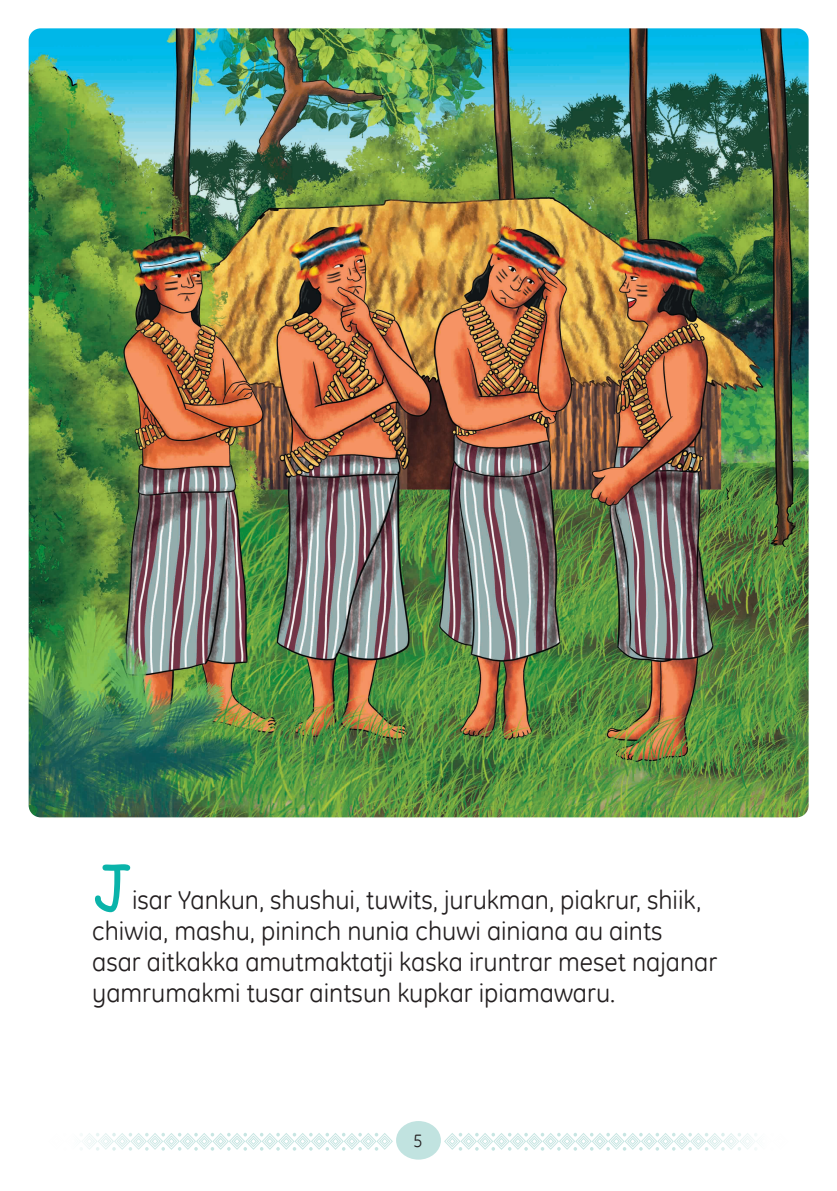
<style>
.page{position:relative;width:837px;height:1191px;background:#fff}
.page>*{position:absolute;margin:0;border:0;box-sizing:border-box;transform-origin:0 0}
.t1{font:60px "Comic Sans MS";color:#0ab3aa}
.t2{font:26px/31.2px "GE Inspira";color:#231f20}
.t3{font:18px "GE Inspira";color:#231f20}
</style>
<div class="page">
<div style="left:394px;top:1119px;width:48px;height:42px;background:#c1e3e0;border-radius:50%"></div>
<div style="left:393px;top:1118px;width:51px;height:44px;border:3px solid #fff;border-radius:50%"></div>
<svg style="left:81px;top:1133px;width:312px;height:17px"></svg>
<svg style="left:444px;top:1133px;width:313px;height:17px"></svg>
<img style="left:29px;top:28px;width:779px;height:789px">
<h1 class="t1" style="left:92px;top:842px;width:41px">J</h1>
<p class="t2" style="left:92px;top:883px;width:626px;text-indent:40px">isar Yankun, shushui, tuwits, jurukman, piakrur, shiik, chiwia, mashu, pininch nunia chuwi ainiana au aints asar aitkakka amutmaktatji kaska iruntrar meset najanar yamrumakmi tusar aintsun kupkar ipiamawaru.</p>
<p class="t3" style="left:413px;top:1129px;width:11px">5</p>
</div>
